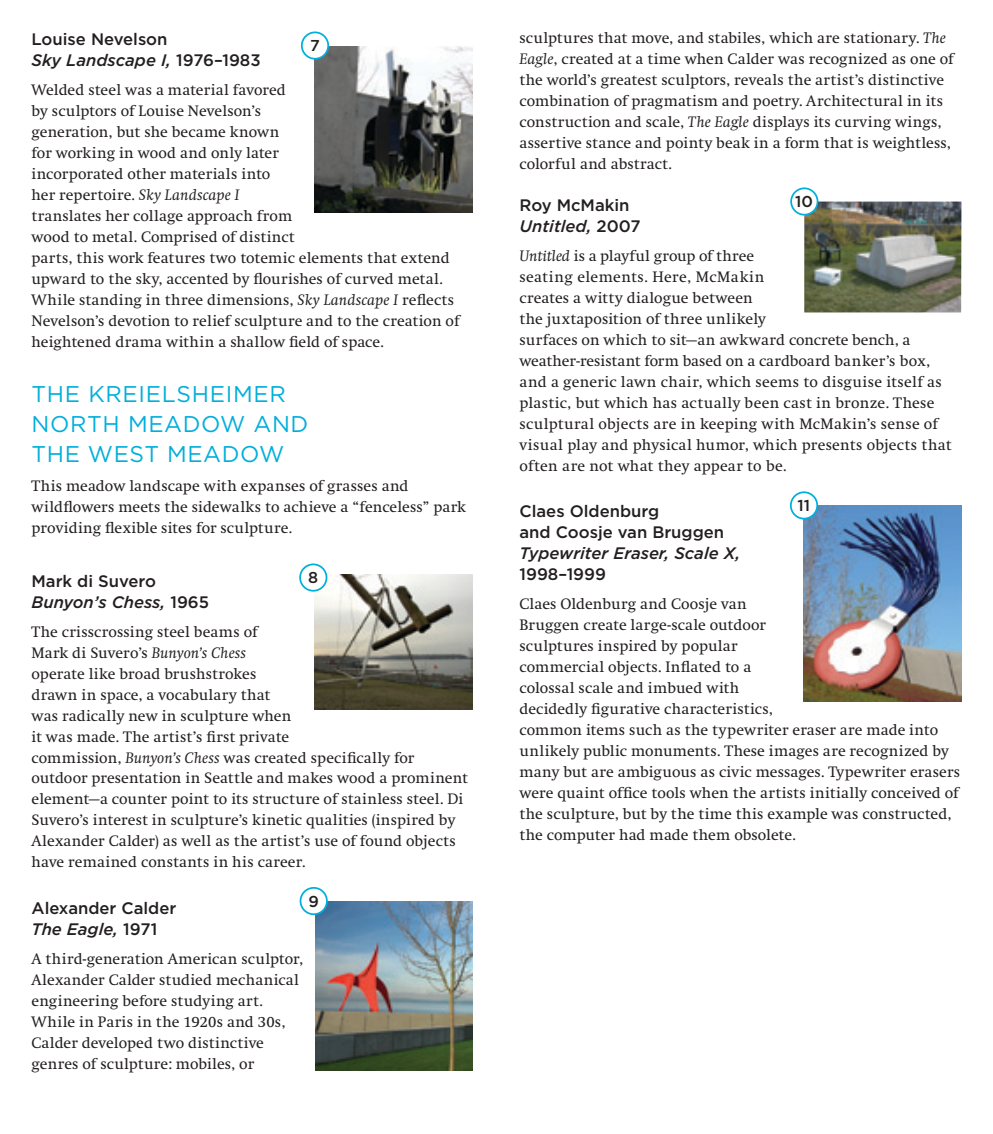
<style>
.page{position:relative;width:993px;height:1134px;background:#fff}
.page>*{position:absolute;margin:0;border:0;box-sizing:border-box;transform-origin:0 0}
.t1{font:22.75px/29.8px "Gotham";letter-spacing:.03em;color:#00afdb}
.t2{font:500 16.62px/21px "Gotham";color:#231f20}
.t3{font:italic 500 16.62px "Gotham";color:#231f20}
.t4{font:15.75px/21px "Swift EF";letter-spacing:.01em;color:#231f20}
.t5{font:500 15.75px "Gotham";color:#231f20}
.s1{font-style:italic}
</style>
<div class="page">
<img style="left:315px;top:46px;width:157px;height:166px">
<div style="left:302px;top:32px;width:26px;height:27px;background:#fff;border-radius:50%"></div>
<div style="left:301px;top:32px;width:28px;height:28px;border:2px solid #00afdb;border-radius:50%"></div>
<img style="left:314px;top:574px;width:158px;height:135px">
<div style="left:300px;top:564px;width:26px;height:27px;background:#fff;border-radius:50%"></div>
<div style="left:299px;top:564px;width:28px;height:28px;border:2px solid #00afdb;border-radius:50%"></div>
<img style="left:315px;top:901px;width:157px;height:170px">
<div style="left:300px;top:888px;width:27px;height:26px;background:#fff;border-radius:50%"></div>
<div style="left:299px;top:887px;width:29px;height:28px;border:2px solid #00afdb;border-radius:50%"></div>
<img style="left:804px;top:202px;width:157px;height:110px">
<div style="left:791px;top:188px;width:26px;height:27px;background:#fff;border-radius:50%"></div>
<div style="left:790px;top:187px;width:28px;height:29px;border:2px solid #00afdb;border-radius:50%"></div>
<img style="left:803px;top:506px;width:158px;height:195px">
<div style="left:790px;top:492px;width:27px;height:27px;background:#fff;border-radius:50%"></div>
<div style="left:789px;top:491px;width:28px;height:29px;border:2px solid #00afdb;border-radius:50%"></div>
<p class="t2" style="left:32px;top:29px;width:230px">Louise Nevelson<br><span class="s1">Sky Landscape I,</span> 1976–1983</p>
<p class="t4" style="left:32px;top:80px;width:429px">Welded steel was a material favored<br>by sculptors of Louise Nevelson’s<br>generation, but she became known<br>for working in wood and only later<br>incorporated other materials into<br>her repertoire. <span class="s1">Sky Landscape I<br></span>translates her collage approach from<br>wood to metal. Comprised of distinct<br>parts, this work features two totemic elements that extend upward to the sky, accented by flourishes of curved metal.<br>While standing in three dimensions, <span class="s1">Sky Landscape I</span> reflects Nevelson’s devotion to relief sculpture and to the creation of heightened drama within a shallow field of space.</p>
<h1 class="t1" style="left:31px;top:379px;width:278px">THE KREIELSHEIMER<br>NORTH M EADOW AND<br>THE</h1>
<p class="t5" style="left:310px;top:36px;width:11px">7</p>
<h1 class="t1" style="left:88px;top:438px;width:98px">WEST MEA</h1>
<h1 class="t1" style="left:222px;top:438px;width:64px">DOW</h1>
<p class="t4" style="left:32px;top:475px;width:436px">This meadow landscape with expanses of grasses and wildflowers meets the sidewalks to achieve a “fenceless” park providing flexible sites for sculpture.</p>
<p class="t2" style="left:32px;top:570px;width:179px">Mark di Suvero<br><span class="s1">Bunyon’s Chess,</span> 1965</p>
<p class="t4" style="left:32px;top:621px;width:438px">The crisscrossing steel beams of<br>Mark di Suvero’s <span class="s1">Bunyon’s Chess<br></span>operate like broad brushstrokes<br>drawn in space, a vocabulary that<br>was radically new in sculpture when<br>it was made. The artist’s first private<br>commission, <span class="s1">Bunyon’s Chess</span> was created specifically for outdoor presentation in Seattle and makes wood a prominent element—a counter point to its structure of stainless steel. Di Suvero’s interest in sculpture’s kinetic qualities (inspired by Alexander Calder) as well as the artist’s use of found objects have remained constants in his career.</p>
<p class="t2" style="left:32px;top:897px;width:146px">Alexander Calder<br><span class="s1">The Eagle,</span> 1971</p>
<p class="t4" style="left:32px;top:948px;width:273px">A third-generation American sculptor, Alexander Calder studied mechanical engineering before studying art.<br>While in Paris in the 1920s and 30s, Calder developed two distinctive genres of sculpture: mobiles, or</p>
<p class="t5" style="left:308px;top:568px;width:12px">8</p>
<p class="t5" style="left:308px;top:892px;width:12px">9</p>
<p class="t4" style="left:519px;top:28px;width:435px">sculptures that move, and stabiles, which are stationary. <span class="s1">The Eagle</span>, created at a time when Calder was recognized as one of the world’s greatest sculptors, reveals the artist’s distinctive combination of pragmatism and poetry. Architectural in its construction and scale, <span class="s1">The Eagle</span> displays its curving wings, assertive stance and pointy beak in a form that is weightless, colorful and abstract.</p>
<p class="t2" style="left:519px;top:195px;width:122px">Roy McMakin<br><span class="s1">Untitled,</span> 2007</p>
<p class="t4" style="left:519px;top:246px;width:433px"><span class="s1">Untitled</span> is a playful group of three<br>seating elements. Here, McMakin<br>creates a witty dialogue between<br>the juxtaposition of three unlikely<br>surfaces on which to sit—an awkward concrete bench, a weather-resistant form based on a cardboard banker’s box, and a generic lawn chair, which seems to disguise itself as plastic, but which has actually been cast in bronze. These sculptural objects are in keeping with McMakin’s sense of visual play and physical humor, which presents objects that often are not what they appear to be.</p>
<p class="t2" style="left:519px;top:501px;width:206px">Claes Oldenburg<br>and Coosje van Bruggen</p>
<p class="t3" style="left:519px;top:544px;width:222px">Typewriter Eraser, Scale X,</p>
<p class="t2" style="left:519px;top:564px;width:88px">1998–1999</p>
<p class="t4" style="left:519px;top:594px;width:442px">Claes Oldenburg and Coosje van<br>Bruggen create large-scale outdoor<br>sculptures inspired by popular<br>commercial objects. Inflated to a<br>colossal scale and imbued with<br>decidedly figurative characteristics,<br>common items such as the typewriter eraser are made into unlikely public monuments. These images are recognized by many but are ambiguous as civic messages. Typewriter erasers were quaint office tools when the artists initially conceived of the sculpture, but by the time this example was constructed, the computer had made them obsolete.</p>
<p class="t5" style="left:795px;top:192px;width:19px">10</p>
<p class="t5" style="left:797px;top:496px;width:14px">11</p>
</div>
